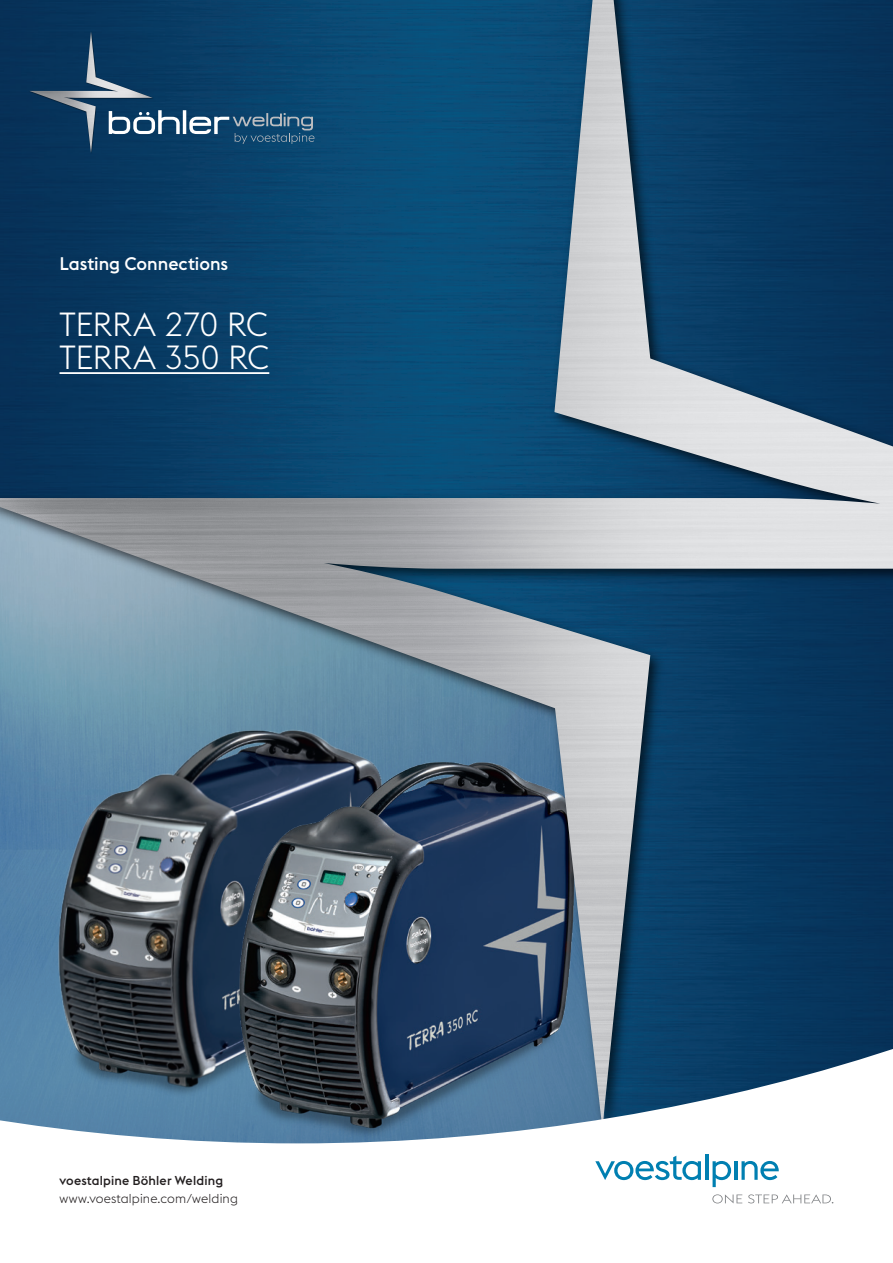
<style>
.page{position:relative;width:893px;height:1263px;background:#fff}
.page>*{position:absolute;margin:0;border:0;box-sizing:border-box;transform-origin:0 0}
.C__HL-1__nome_macchi{font:300 33px "voestalpine";letter-spacing:-.025em;color:#fff}
.C__Subhead__sopra_no{font:500 18px "voestalpine";color:#fff}
.Companyname{font:300 12.75px "voestalpine";letter-spacing:.01em;color:#231f20}
.Companyname-2{font:500 12.75px "voestalpine";letter-spacing:.015em;color:#231f20}
</style>
<div class="page">
<img style="left:0;top:0;width:893px;height:1042px">
<svg style="left:0;top:1042px;width:893px;height:162px"></svg>
<svg style="left:595px;top:1156px;width:106px;height:24px"></svg>
<hr style="left:705px;top:1154px;width:3px;height:26px;background:#007fb1">
<svg style="left:713px;top:1161px;width:18px;height:26px"></svg>
<hr style="left:734px;top:1161px;width:3px;height:19px;background:#007fb1">
<svg style="left:741px;top:1161px;width:38px;height:19px"></svg>
<svg style="left:712px;top:1194px;width:30px;height:9px"></svg>
<svg style="left:748px;top:1194px;width:85px;height:9px"></svg>
<p class="C__Subhead__sopra_no" style="left:60px;top:252px;width:170px">Lasting Connections</p>
<p class="C__HL-1__nome_macchi" style="left:60px;top:305px;width:210px">TERRA 270 RC</p>
<p class="C__HL-1__nome_macchi" style="left:60px;top:338px;width:211px">TERRA 350 RC</p>
<p class="Companyname-2" style="left:60px;top:1173px;width:165px">voestalpine Böhler Welding</p>
<p class="Companyname" style="left:60px;top:1191px;width:180px">www.voestalpine.com/welding</p>
</div>
